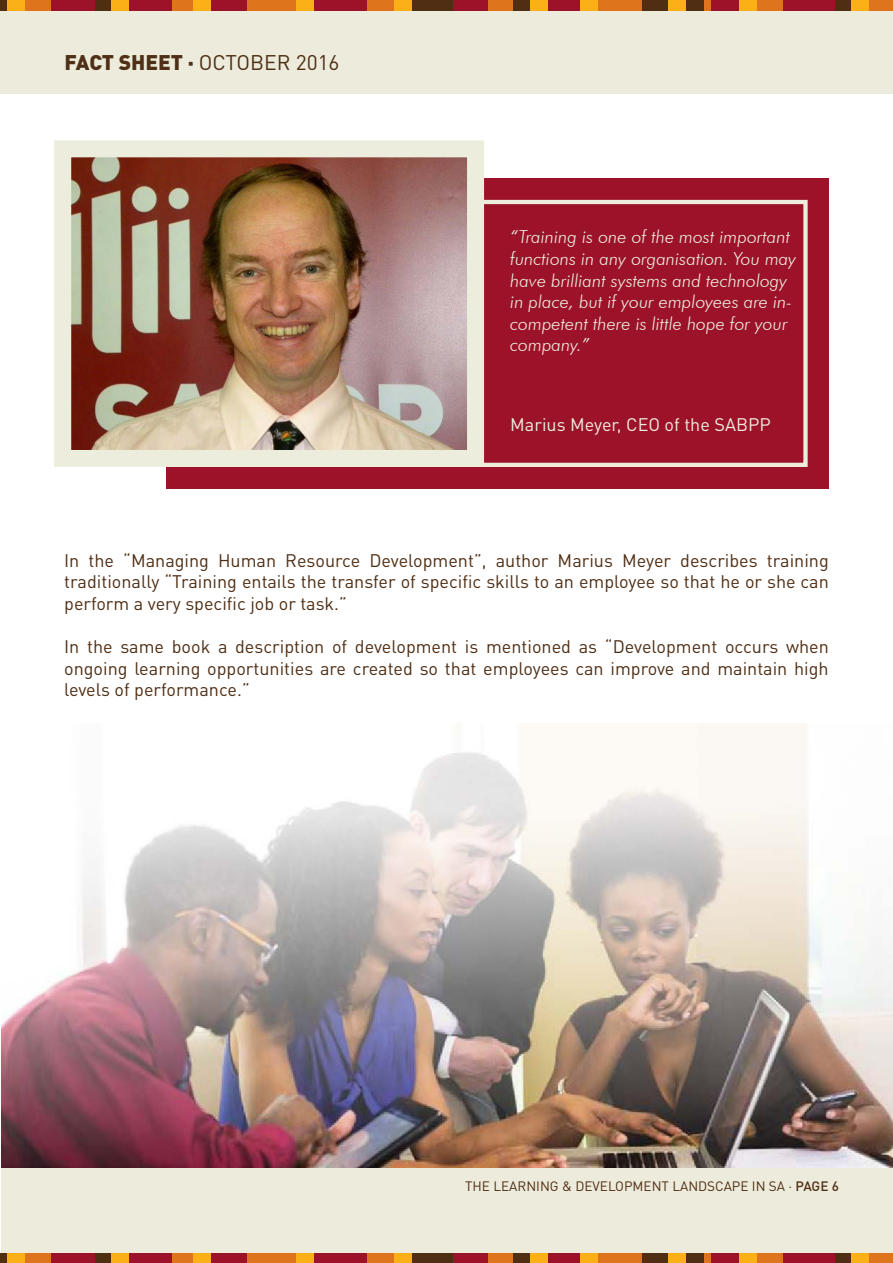
<style>
.page{position:relative;width:893px;height:1263px;background:#fff}
.page>*{position:absolute;margin:0;border:0;box-sizing:border-box;transform-origin:0 0}
.t1{font:21px "DIN Pro";color:#4f3017}
.t2{font:18px/21.6px "DIN Pro";color:#4f2e14;text-align:justify}
.t3{font:italic 300 18px/21.6px "Futura BT";color:#ededde}
.t4{font:18px "DIN Pro";color:#ededde}
.t5{font:13.5px "DIN Pro";color:#4f2e14}
.s1{font-weight:900}
.s2{font-weight:500}
</style>
<div class="page">
<div style="left:2px;top:1167px;width:891px;height:96px;background:#edebdb"></div>
<div style="left:0;top:0;width:893px;height:94px;background:#edebdb"></div>
<div style="left:0;top:0;width:893px;height:10px;background:#de751c"></div>
<div style="left:546px;top:0;width:36px;height:10px;background:#9c1229"></div>
<div style="left:210px;top:0;width:36px;height:10px;background:#9c1229"></div>
<div style="left:451px;top:0;width:36px;height:10px;background:#9c1229"></div>
<div style="left:51px;top:0;width:46px;height:10px;background:#9c1229"></div>
<div style="left:126px;top:0;width:46px;height:10px;background:#9c1229"></div>
<div style="left:783px;top:0;width:53px;height:10px;background:#9c1229"></div>
<div style="left:314px;top:0;width:53px;height:10px;background:#9c1229"></div>
<div style="left:643px;top:0;width:61px;height:10px;background:#4f2e14"></div>
<div style="left:712px;top:0;width:29px;height:10px;background:#9c1229"></div>
<div style="left:411px;top:0;width:42px;height:10px;background:#4f2e14"></div>
<div style="left:96px;top:0;width:17px;height:10px;background:#4f2e14"></div>
<div style="left:514px;top:0;width:17px;height:10px;background:#4f2e14"></div>
<div style="left:835px;top:0;width:17px;height:10px;background:#4f2e14"></div>
<div style="left:0;top:0;width:8px;height:10px;background:#4f2e14"></div>
<div style="left:8px;top:0;width:17px;height:10px;background:#fcb017"></div>
<div style="left:193px;top:0;width:17px;height:10px;background:#fcb017"></div>
<div style="left:740px;top:0;width:17px;height:10px;background:#fcb017"></div>
<div style="left:668px;top:0;width:17px;height:10px;background:#fcb017"></div>
<div style="left:580px;top:0;width:17px;height:10px;background:#fcb017"></div>
<div style="left:395px;top:0;width:17px;height:10px;background:#fcb017"></div>
<div style="left:111px;top:0;width:17px;height:10px;background:#fcb017"></div>
<div style="left:530px;top:0;width:17px;height:10px;background:#fcb017"></div>
<div style="left:851px;top:0;width:18px;height:10px;background:#fcb017"></div>
<div style="left:297px;top:0;width:17px;height:10px;background:#fcb017"></div>
<div style="left:0;top:1253px;width:893px;height:10px;background:#de751c"></div>
<div style="left:546px;top:1253px;width:36px;height:10px;background:#9c1229"></div>
<div style="left:210px;top:1253px;width:36px;height:10px;background:#9c1229"></div>
<div style="left:451px;top:1253px;width:36px;height:10px;background:#9c1229"></div>
<div style="left:51px;top:1253px;width:46px;height:10px;background:#9c1229"></div>
<div style="left:126px;top:1253px;width:46px;height:10px;background:#9c1229"></div>
<div style="left:783px;top:1253px;width:53px;height:10px;background:#9c1229"></div>
<div style="left:314px;top:1253px;width:53px;height:10px;background:#9c1229"></div>
<div style="left:643px;top:1253px;width:61px;height:10px;background:#4f2e14"></div>
<div style="left:712px;top:1253px;width:29px;height:10px;background:#9c1229"></div>
<div style="left:411px;top:1253px;width:42px;height:10px;background:#4f2e14"></div>
<div style="left:96px;top:1253px;width:17px;height:10px;background:#4f2e14"></div>
<div style="left:514px;top:1253px;width:17px;height:10px;background:#4f2e14"></div>
<div style="left:835px;top:1253px;width:17px;height:10px;background:#4f2e14"></div>
<div style="left:0;top:1253px;width:8px;height:10px;background:#4f2e14"></div>
<div style="left:8px;top:1253px;width:17px;height:10px;background:#fcb017"></div>
<div style="left:193px;top:1253px;width:17px;height:10px;background:#fcb017"></div>
<div style="left:740px;top:1253px;width:17px;height:10px;background:#fcb017"></div>
<div style="left:668px;top:1253px;width:17px;height:10px;background:#fcb017"></div>
<div style="left:580px;top:1253px;width:17px;height:10px;background:#fcb017"></div>
<div style="left:395px;top:1253px;width:17px;height:10px;background:#fcb017"></div>
<div style="left:111px;top:1253px;width:17px;height:10px;background:#fcb017"></div>
<div style="left:530px;top:1253px;width:17px;height:10px;background:#fcb017"></div>
<div style="left:851px;top:1253px;width:18px;height:10px;background:#fcb017"></div>
<div style="left:297px;top:1253px;width:17px;height:10px;background:#fcb017"></div>
<div style="left:167px;top:179px;width:662px;height:310px;background:#9c1229"></div>
<div style="left:68px;top:200px;width:740px;height:267px;border:4px solid #ededde"></div>
<img style="left:72px;top:158px;width:394px;height:291px">
<div style="left:54px;top:140px;width:430px;height:327px;border:17px solid #ededde"></div>
<img style="left:2px;top:723px;width:891px;height:444px">
<p class="t1" style="left:65px;top:48px;width:276px"><span class="s1">FACT SHEET ·</span> OCTOBER 2016</p>
<p class="t3" style="left:510px;top:226px;width:288px">“Training is one of the most important functions in any organisation. You may have brilliant systems and technology in place, but if your employees are in&shy;competent there is little hope for your company.”</p>
<p class="t4" style="left:510px;top:412px;width:262px">Marius Meyer, CEO of the SABPP</p>
<p class="t2" style="left:64px;top:548px;width:766px">In the “Managing Human Resource Development”, author Marius Meyer describes training traditionally “Training entails the transfer of specific skills to an employee so that he or she can perform a very specific job or task.”</p>
<p class="t2" style="left:64px;top:635px;width:766px">In the same book a description of development is mentioned as “Development occurs when ongoing learning opportunities are created so that employees can improve and maintain high levels of performance.”</p>
<p class="t5" style="left:465px;top:1177px;width:375px">THE LEARNING &amp; DEVELOPMENT LANDSCAPE IN SA · <span class="s2">PAGE 6</span></p>
</div>
